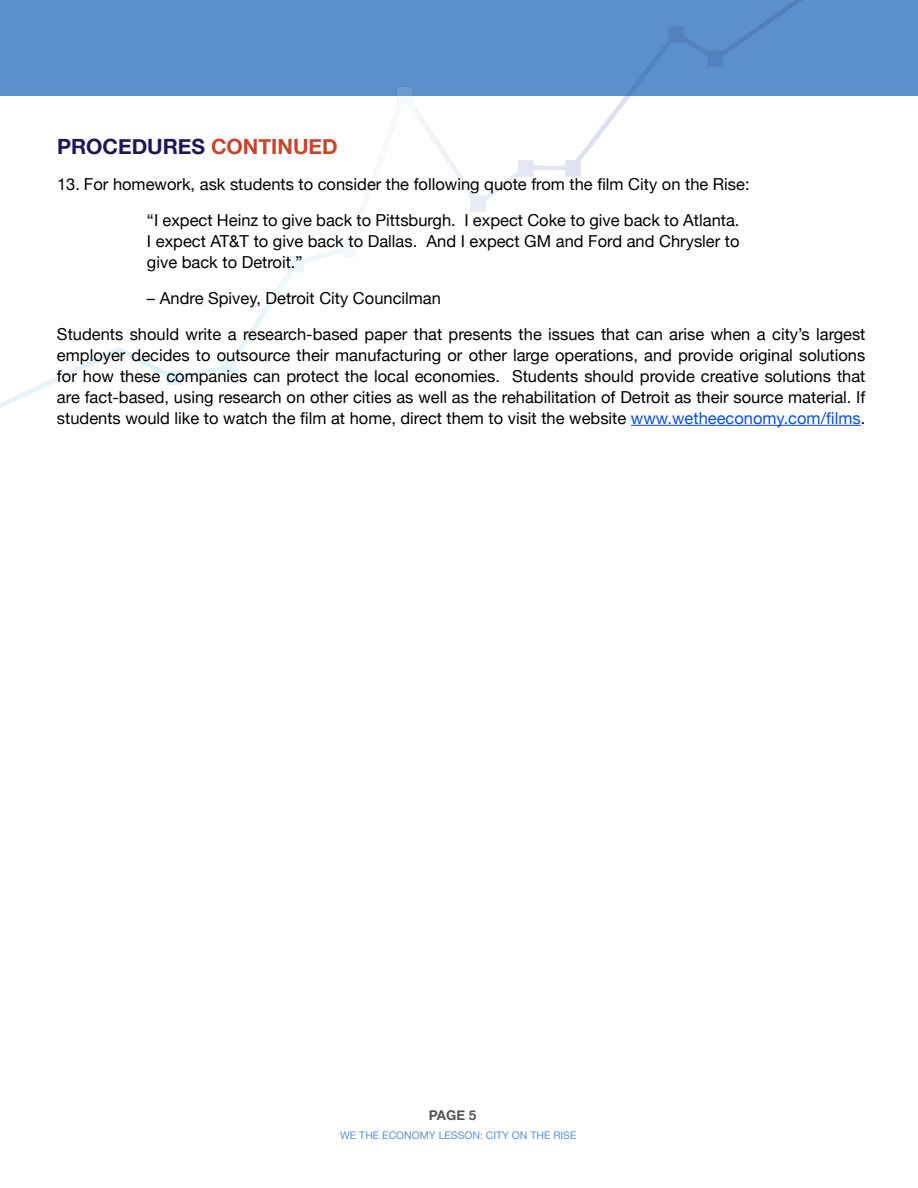
<style>
.page{position:relative;width:918px;height:1188px;background:#fff}
.page>*{position:absolute;margin:0;border:0;box-sizing:border-box;transform-origin:0 0}
.t1{font:700 21px "Helvetica Neue";color:#1d1657}
.t2{font:16.5px/21px "Helvetica Neue";color:#000}
.t3{font:700 13.5px "Helvetica Neue";color:#555}
.t4{font:10.5px "Helvetica Neue";color:#5c90cc}
.s1{color:#ca442c}
.s2{color:#084ee6}
</style>
<div class="page">
<img style="left:0;top:0;width:918px;height:425px">
<hr style="left:631px;top:425px;width:230px;height:1px;background:#084ee6">
<p class="t1" style="left:57px;top:130px;width:282px">PROCEDURES <span class="s1">CONTINUED</span></p>
<p class="t2" style="left:147px;top:167px;width:604px;line-height:36px;text-indent:-90px">13. For homework, ask students to consider the following quote from the film City on the Rise: “I expect Heinz to give back to Pittsburgh. I expect Coke to give back to Atlanta.</p>
<p class="t2" style="left:147px;top:231px;width:594px">I expect AT&amp;T to give back to Dallas. And I expect GM and Ford and Chrysler to give back to Detroit.”</p>
<p class="t2" style="left:57px;top:281px;width:810px;line-height:36px;text-indent:90px">– Andre Spivey, Detroit City Councilman<br>Students should write a research-based paper that presents the issues that can arise when a city’s largest</p>
<p class="t2" style="left:57px;top:345px;width:810px;text-align:justify">employer decides to outsource their manufacturing or other large operations, and provide original solutions for how these companies can protect the local economies. Students should provide creative solutions that are fact-based, using research on other cities as well as the rehabilitation of Detroit as their source material. If students would like to watch the film at home, direct them to visit the website <span class="s2">www.wetheeconomy.com/films</span>.</p>
<p class="t3" style="left:429px;top:1105px;width:49px">PAGE 5</p>
<p class="t4" style="left:340px;top:1128px;width:198px">WE THE ECONOMY LESSON: City on the</p>
<p class="t4" style="left:553px;top:1128px;width:18px">Rise</p>
</div>
